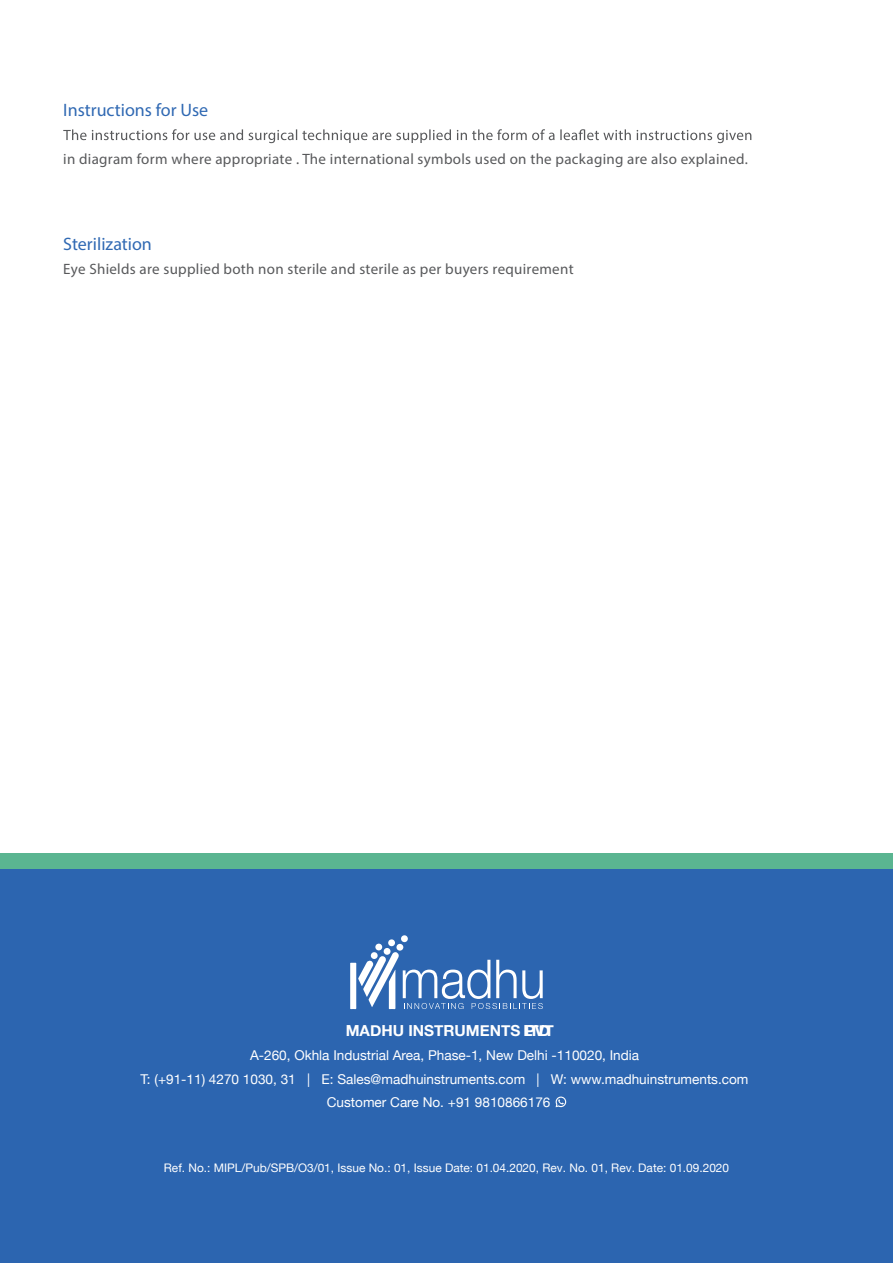
<style>
.page{position:relative;width:893px;height:1263px;background:#fff}
.page>*{position:absolute;margin:0;border:0;box-sizing:border-box;transform-origin:0 0}
.t1{font:18px "Myriad Pro";color:#3069b3}
.t2{font:700 15.3px "Helvetica Neue";color:#fff}
.t3{font:15px "Myriad Pro";letter-spacing:.02em;color:#58595b}
.t4{font:13.5px "Helvetica Neue";color:#fff}
.t5{font:11.85px "Helvetica Neue";color:#fff}
</style>
<div class="page">
<div style="left:0;top:853px;width:893px;height:404px;background:#5ab591"></div>
<div style="left:0;top:870px;width:893px;height:393px;background:#2c65b0"></div>
<div style="left:384px;top:948px;width:7px;height:7px;background:#fff;border-radius:50%"></div>
<div style="left:388px;top:939px;width:7px;height:7px;background:#fff;border-radius:50%"></div>
<div style="left:401px;top:935px;width:7px;height:7px;background:#fff;border-radius:50%"></div>
<div style="left:375px;top:944px;width:7px;height:6px;background:#fff;border-radius:50%"></div>
<div style="left:396px;top:944px;width:7px;height:7px;background:#fff;border-radius:50%"></div>
<svg style="left:350px;top:952px;width:193px;height:57px"></svg>
<svg style="left:556px;top:1096px;width:10px;height:11px"></svg>
<svg style="left:63px;top:129px;width:688px;height:14px"></svg>
<h1 class="t1" style="left:63px;top:99px;width:146px">Instructions for Use</h1>
<p class="t3" style="left:63px;top:150px;width:686px">in diagram form where appropriate . The international symbols used on the packaging are also explained.</p>
<h1 class="t1" style="left:63px;top:233px;width:90px">Sterilization</h1>
<p class="t3" style="left:63px;top:260px;width:512px">Eye Shields are supplied both non sterile and sterile as per buyers requirement</p>
<p class="t2" style="left:346px;top:1021px;width:210px">MADHU INSTRUMENTS PVT</p>
<p class="t2" style="left:524px;top:1021px;width:28px">LTD</p>
<p class="t4" style="left:250px;top:1047px;width:391px">A-260, Okhla Industrial Area, Phase-1, New Delhi -110020, India</p>
<p class="t4" style="left:141px;top:1071px;width:609px">T: (+91-11) 4270 1030, 31 | E: Sales@madhuinstruments.com | W: www.madhuinstruments.com</p>
<p class="t4" style="left:327px;top:1094px;width:225px">Customer Care No. +91 9810866176</p>
<p class="t5" style="left:164px;top:1161px;width:567px">Ref. No.: MIPL/Pub/SPB/O3/01, Issue No.: 01, Issue Date: 01.04.2020, Rev. No. 01, Rev. Date: 01.09.2020</p>
</div>
